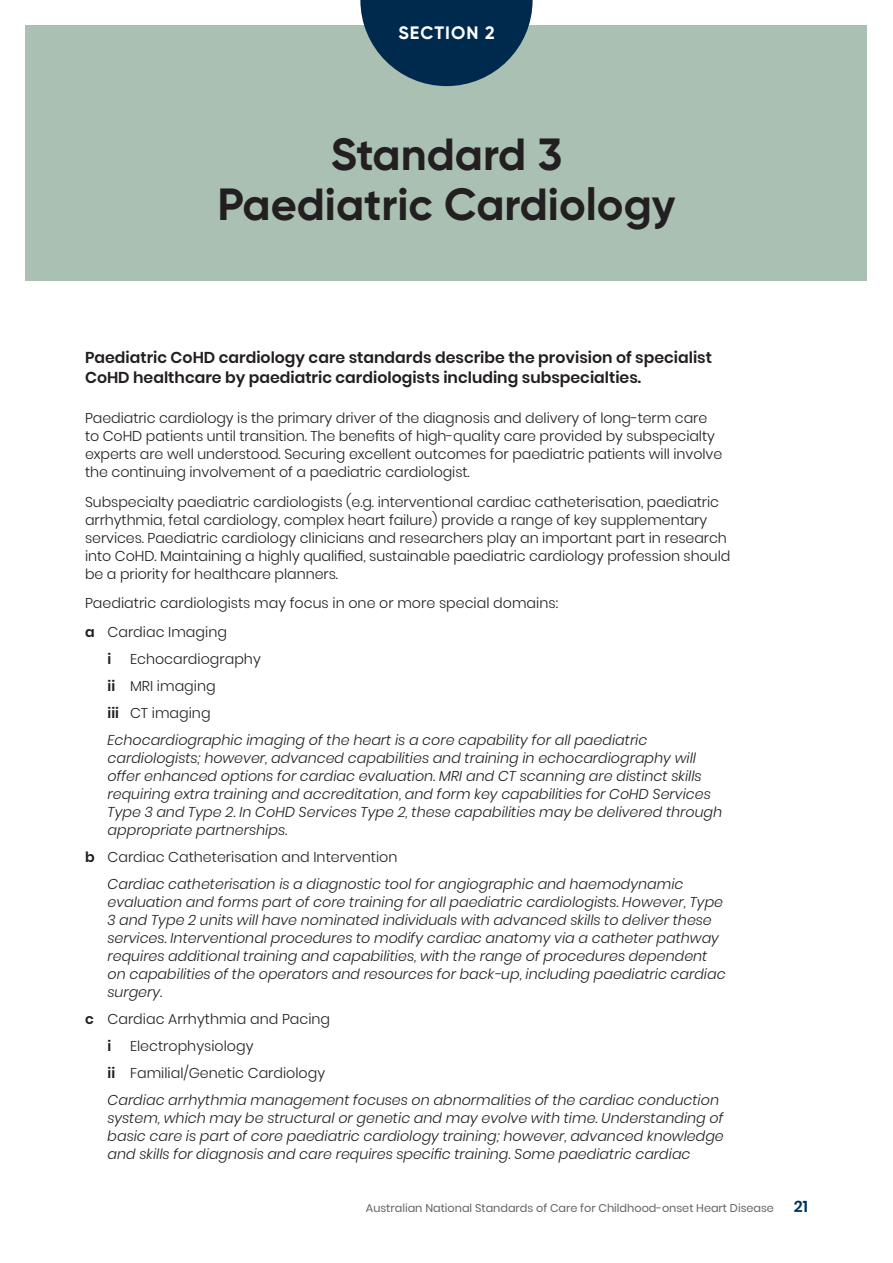
<style>
.page{position:relative;width:893px;height:1263px;background:#fff}
.page>*{position:absolute;margin:0;border:0;box-sizing:border-box;transform-origin:0 0}
.Page_heading{font:700 45px/49.5px "Gilroy";color:#231f20;text-align:center}
.t1{font:700 18px "Gilroy";letter-spacing:.055em;color:#fff}
.Standfirst{font:600 15.75px/20.2px "Poppins";color:#231f20}
.t2{font:600 15.75px "Poppins";color:#003560}
.Body_copy__9_5_12pt{font:italic 300 14.25px/18px "Poppins";color:#231f20}
.Body_copy__9_5_12pt-2{font:300 14.25px/18px "Poppins";letter-spacing:-.005em;color:#231f20}
.t3{font:600 14.25px "Poppins";color:#231f20}
.t4{font:11.25px "Poppins";color:#636366}
.s1{font-weight:600}
</style>
<div class="page">
<div style="left:26px;top:26px;width:841px;height:255px;background:#a9c0b2"></div>
<svg style="left:360px;top:0;width:173px;height:86px"></svg>
<p class="t1" style="left:398px;top:22px;width:98px">SECTION 2</p>
<p class="Page_heading" style="left:217px;top:129px;width:459px">Standard 3<br>Paediatric Cardiology</p>
<p class="Standfirst" style="left:85px;top:347px;width:628px">Paediatric CoHD cardiology care standards describe the provision of specialist<br>CoHD healthcare by paediatric cardiologists including subspecialties.</p>
<p class="Body_copy__9_5_12pt-2" style="left:85px;top:409px;width:639px">Paediatric cardiology is the primary driver of the diagnosis and delivery of long-term care to CoHD patients until transition. The benefits of high-quality care provided by subspecialty experts are well understood. Securing excellent outcomes for paediatric patients will involve the continuing involvement of a paediatric cardiologist.</p>
<p class="Body_copy__9_5_12pt-2" style="left:85px;top:493px;width:647px">Subspecialty paediatric cardiologists (e.g. interventional cardiac catheterisation, paediatric arrhythmia, fetal cardiology, complex heart failure) provide a range of key supplementary services. Paediatric cardiology clinicians and researchers play an important part in research into CoHD. Maintaining a highly qualified, sustainable paediatric cardiology profession should be a priority for healthcare planners.</p>
<p class="Body_copy__9_5_12pt-2" style="left:85px;top:594px;width:474px">Paediatric cardiologists may focus in one or more special domains:</p>
<p class="Body_copy__9_5_12pt-2" style="left:85px;top:623px;width:143px"><span class="s1">a</span> Cardiac Imaging</p>
<p class="t3" style="left:108px;top:651px;width:5px">i</p>
<p class="Body_copy__9_5_12pt-2" style="left:130px;top:650px;width:132px">Echocardiography</p>
<p class="Body_copy__9_5_12pt-2" style="left:108px;top:677px;width:110px"><span class="s1">ii</span> MRI imaging</p>
<p class="Body_copy__9_5_12pt-2" style="left:108px;top:704px;width:105px"><span class="s1">iii</span> CT imaging</p>
<p class="Body_copy__9_5_12pt" style="left:108px;top:731px;width:616px">Echocardiographic imaging of the heart is a core capability for all paediatric cardiologists; however, advanced capabilities and training in echocardiography will offer enhanced options for cardiac evaluation. MRI and CT scanning are distinct skills requiring extra training and accreditation, and form key capabilities for CoHD Services Type 3 and Type 2. In CoHD Services Type 2, these capabilities may be delivered through appropriate partnerships.</p>
<p class="Body_copy__9_5_12pt-2" style="left:85px;top:848px;width:314px"><span class="s1">b</span> Cardiac Catheterisation and Intervention</p>
<p class="Body_copy__9_5_12pt" style="left:108px;top:875px;width:620px">Cardiac catheterisation is a diagnostic tool for angiographic and haemodynamic evaluation and forms part of core training for all paediatric cardiologists. However, Type 3 and Type 2 units will have nominated individuals with advanced skills to deliver these services. Interventional procedures to modify cardiac anatomy via a catheter pathway requires additional training and capabilities, with the range of procedures dependent on capabilities of the operators and resources for back-up, including paediatric cardiac surgery.</p>
<p class="Body_copy__9_5_12pt-2" style="left:85px;top:1010px;width:247px"><span class="s1">c</span> Cardiac Arrhythmia and Pacing</p>
<p class="t3" style="left:108px;top:1038px;width:5px">i</p>
<p class="Body_copy__9_5_12pt-2" style="left:130px;top:1037px;width:125px">Electrophysiology</p>
<p class="Body_copy__9_5_12pt-2" style="left:108px;top:1064px;width:219px"><span class="s1">ii</span> Familial/Genetic Cardiology</p>
<p class="Body_copy__9_5_12pt" style="left:108px;top:1091px;width:618px">Cardiac arrhythmia management focuses on abnormalities of the cardiac conduction system, which may be structural or genetic and may evolve with time. Understanding of basic care is part of core paediatric cardiology training; however, advanced knowledge and skills for diagnosis and care requires specific training. Some paediatric cardiac</p>
<p class="t4" style="left:366px;top:1201px;width:409px">Australian National Standards of Care for Childhood-onset Heart Disease</p>
<p class="t2" style="left:794px;top:1197px;width:16px">21</p>
</div>
